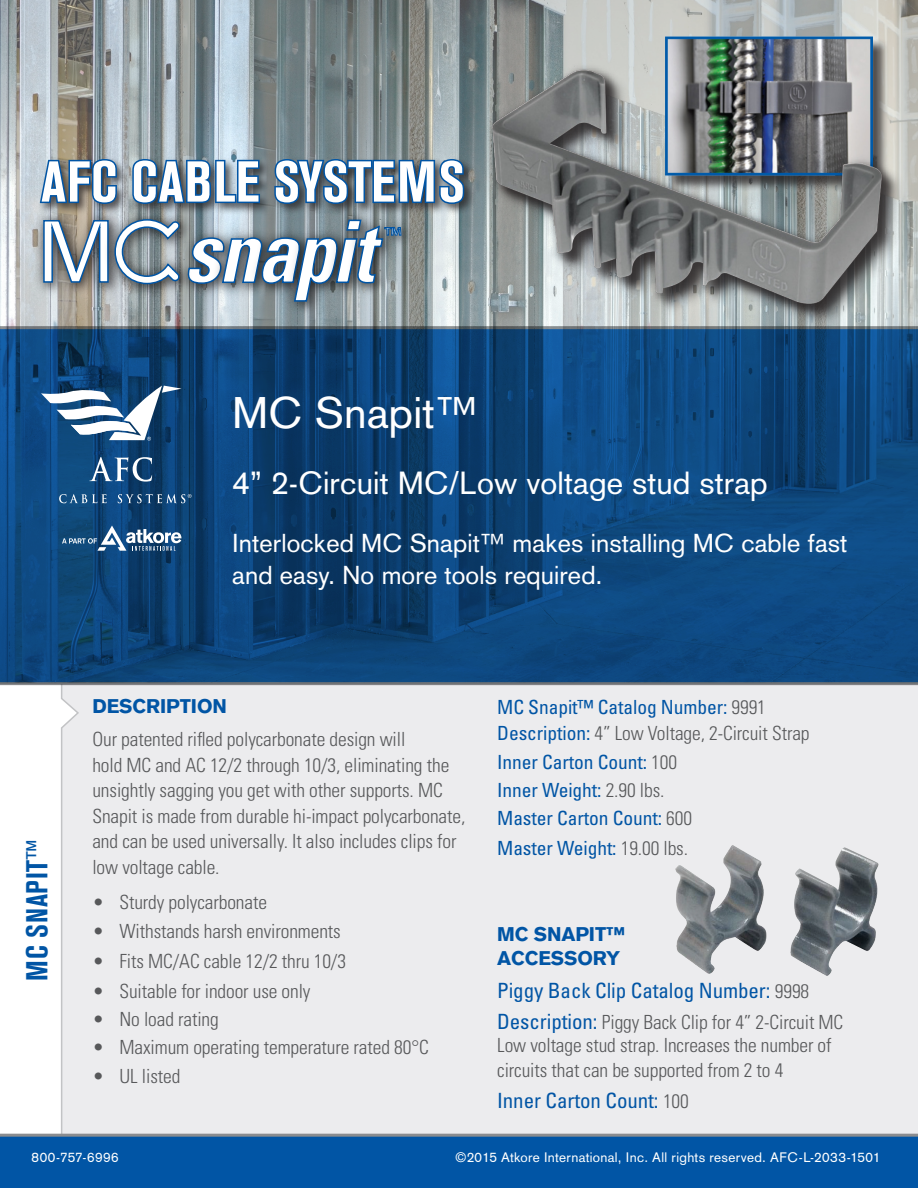
<style>
.page{position:relative;width:918px;height:1188px;background:#fff}
.page>*{position:absolute;margin:0;border:0;box-sizing:border-box;transform-origin:0 0}
.t1{font:700 condensed 57px "Akzidenz Grotesk BE";letter-spacing:.02em;color:#fff}
.Subhead{font:43.5px "Akzidenz Grotesk";letter-spacing:.005em;color:#fff}
.Subhead-2{font:31.5px "Akzidenz Grotesk";letter-spacing:.005em;color:#fff}
.t2{font:700 condensed 30px "Akzidenz Grotesk BE";letter-spacing:.02em;color:#0155a5}
.Subhead-3{font:25.5px/31.5px "Akzidenz Grotesk";letter-spacing:.005em;color:#fff}
.Features{font:condensed 21px "Univers";letter-spacing:-.005em;color:#0155a5}
.Features-2{font:300 condensed 19.5px/25.5px "Univers";letter-spacing:-.005em;color:#57585a}
.Features-3{font:condensed 19.5px "Univers";letter-spacing:-.005em;color:#0155a5}
.Feature_head{font:900 19.5px/24px "Akzidenz Grotesk";letter-spacing:-.005em;color:#0155a5}
.Subhead-4{font:13.5px "Akzidenz Grotesk";letter-spacing:.025em;color:#fff}
.s1{font-weight:300;color:#57585a}
.s2{font-weight:400;color:#0155a5}
.s3{font-weight:300;font-size:19.5px;color:#57585a}
.s4{font-weight:400;font-size:21px;color:#0155a5}
</style>
<div class="page">
<img style="left:0;top:0;width:918px;height:326px">
<div style="left:0;top:684px;width:918px;height:450px;background:#ececee"></div>
<svg style="left:0;top:685px;width:80px;height:449px"></svg>
<div style="left:491px;top:38px;width:416px;height:292px;background:#231f20;opacity:.75"></div>
<img style="left:459px;top:0;width:436px;height:326px">
<img style="left:675px;top:845px;width:204px;height:131px">
<svg style="left:0;top:326px;width:918px;height:359px;background:#0e4579"></svg>
<svg style="left:89px;top:457px;width:63px;height:25px"></svg>
<svg style="left:59px;top:494px;width:48px;height:9px"></svg>
<svg style="left:118px;top:494px;width:74px;height:9px"></svg>
<svg style="left:41px;top:386px;width:141px;height:55px"></svg>
<svg style="left:62px;top:526px;width:119px;height:25px;background:#4a7297"></svg>
<div style="left:0;top:1134px;width:918px;height:54px;background:#0155a5"></div>
<div style="left:38px;top:157px;width:439px;height:59px;background:#231f20;opacity:.75"></div>
<svg style="left:38px;top:158px;width:80px;height:47px;background:#4d6d8a"></svg>
<svg style="left:130px;top:157px;width:132px;height:49px;background:#466b8d"></svg>
<svg style="left:272px;top:130px;width:195px;height:78px;background:#547086"></svg>
<div style="left:32px;top:208px;width:389px;height:115px;background:#231f20;opacity:.3"></div>
<img style="left:401px;top:212px;width:17px;height:41px">
<img style="left:28px;top:205px;width:71px;height:95px">
<img style="left:279px;top:302px;width:76px;height:15px">
<img style="left:321px;top:204px;width:58px;height:14px">
<img style="left:342px;top:210px;width:59px;height:8px">
<img style="left:99px;top:204px;width:98px;height:14px">
<svg style="left:42px;top:218px;width:359px;height:84px"></svg>
<p class="t1" style="left:41px;top:149px;width:425px">AFC CABLE SYSTEMS</p>
<p class="t2" style="left:20px;top:981px;width:142px;rotate:-90deg">MC SNAPIT™</p>
<p class="Subhead" style="left:232px;top:387px;width:247px">MC Snapit™</p>
<p class="Subhead-2" style="left:232px;top:464px;width:537px">4” 2-Circuit MC/Low voltage stud strap</p>
<p class="Subhead-3" style="left:232px;top:528px;width:617px">Interlocked MC Snapit™ makes installing MC cable fast and easy. No more tools required.</p>
<p class="Feature_head" style="left:92px;top:694px;width:136px">DESCRIPTION</p>
<p class="Features-2" style="left:92px;top:726px;width:374px">Our patented rifled polycarbonate design will<br>hold MC and AC 12/2 through 10/3, eliminating the unsightly sagging you get with other supports. MC Snapit is made from durable hi-impact polycarbonate, and can be used universally. It also includes clips for low voltage cable.</p>
<p class="Features-2" style="left:92px;top:889px;width:176px">• Sturdy polycarbonate</p>
<p class="Features-2" style="left:92px;top:919px;width:250px">• Withstands harsh environments</p>
<p class="Features-2" style="left:92px;top:948px;width:255px">• Fits MC/AC cable 12/2 thru 10/3</p>
<p class="Features-2" style="left:92px;top:978px;width:220px">• Suitable for indoor use only</p>
<p class="Features-2" style="left:92px;top:1006px;width:128px">• No load rating</p>
<p class="Features-2" style="left:92px;top:1035px;width:338px">• Maximum operating temperature rated 80°C</p>
<p class="Features-2" style="left:92px;top:1063px;width:89px">• UL listed</p>
<p class="Features-3" style="left:497px;top:694px;width:270px">MC Snapit™ Catalog Number: <span class="s1">9991</span></p>
<p class="Features-2" style="left:497px;top:720px;width:314px"><span class="s2">Description:</span> 4” Low Voltage, 2-Circuit Strap</p>
<p class="Features-3" style="left:497px;top:749px;width:181px">Inner Carton Count: <span class="s1">100</span></p>
<p class="Features-3" style="left:497px;top:777px;width:169px">Inner Weight: <span class="s1">2.90 lbs.</span></p>
<p class="Features-3" style="left:497px;top:806px;width:196px">Master Carton Count: <span class="s1">600</span></p>
<p class="Features-3" style="left:497px;top:835px;width:192px">Master Weight: <span class="s1">19.00 lbs.</span></p>
<p class="Feature_head" style="left:497px;top:922px;width:130px">MC SNAPIT™<br>ACCESSORY</p>
<p class="Features" style="left:497px;top:977px;width:314px">Piggy Back Clip Catalog Number: <span class="s3">9998</span></p>
<p class="Features-2" style="left:497px;top:1010px;width:348px;line-height:23.4px"><span class="s4">Description:</span> Piggy Back Clip for 4” 2-Circuit MC<br>Low voltage stud strap. Increases the number of</p>
<p class="Features-2" style="left:497px;top:1057px;width:288px">circuits that can be supported from 2 to 4</p>
<p class="Features" style="left:497px;top:1087px;width:193px">Inner Carton Count: <span class="s3">100</span></p>
<p class="Subhead-4" style="left:32px;top:1149px;width:89px">800-757-6996</p>
<p class="Subhead-4" style="left:455px;top:1149px;width:426px">©2015 Atkore International, Inc. All rights reserved. AFC-L-2033-1501</p>
</div>
